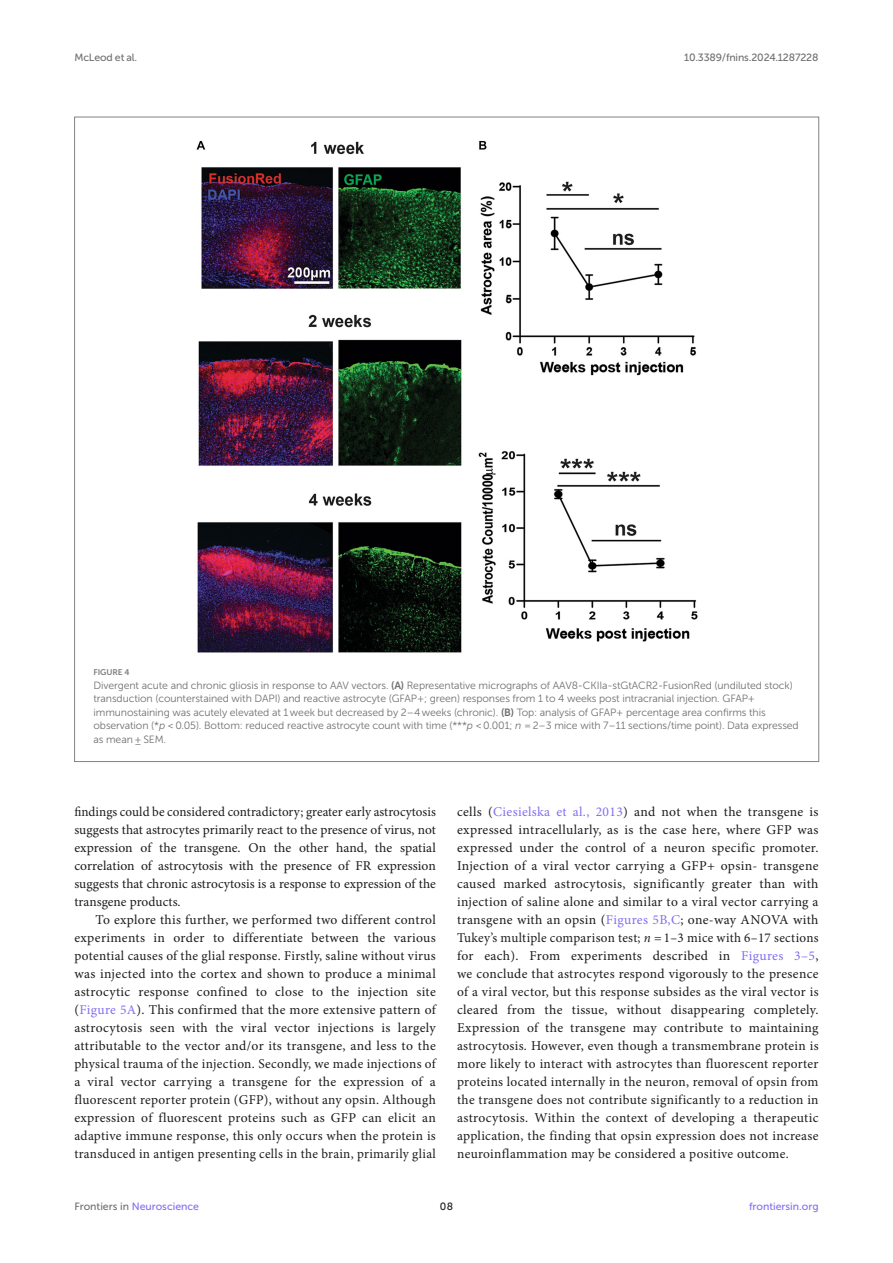
<style>
.page{position:relative;width:893px;height:1263px;background:#fff}
.page>*{position:absolute;margin:0;border:0;box-sizing:border-box;transform-origin:0 0}
.TEXT{font:13.5px/18px "Minion Pro";letter-spacing:.025em;color:#1b1c1b;text-align:justify}
.TEXT_FLUSH{font:13.5px/18px "Minion Pro";color:#1b1c1b;text-align:justify}
.FIG_LEG{font:10.5px/13.5px "Museo Sans 300";letter-spacing:-.01em;color:#706f70}
.t1{font:10.5px "Museo Sans 500";color:#856df0}
.t2{font:10.5px "Museo Sans 500";letter-spacing:-.015em;color:#706f70}
.t3{font:10.5px "Museo Sans 500";color:#1b1c1b}
.FIG_HD{font:8.25px "Museo Sans 700";letter-spacing:-.01em;color:#7e7f7f}
.s1{font-family:"Museo Sans 700"}
.s2{font-style:italic}
.s3{color:#856df0}
.s4{color:#706f70}
</style>
<div class="page">
<img style="left:196px;top:140px;width:502px;height:513px">
<p class="t2" style="left:74px;top:51px;width:64px">McLeod et al.</p>
<p class="t2" style="left:684px;top:51px;width:136px">10.3389/fnins.2024.1287228</p>
<p class="FIG_HD" style="left:94px;top:668px;width:37px">FIGURE 4</p>
<p class="FIG_LEG" style="left:94px;top:678px;width:707px">Divergent acute and chronic gliosis in response to AAV vectors. <span class="s1">(A)</span> Representative micrographs of AAV8-CKIIa-stGtACR2-FusionRed (undiluted stock) transduction (counterstained with DAPI) and reactive astrocyte (GFAP+; green) responses from 1 to 4 weeks post intracranial injection. GFAP+ immunostaining was acutely elevated at 1 week but decreased by 2–4 weeks (chronic). <span class="s1">(B)</span> Top: analysis of GFAP+ percentage area confirms this observation (*<span class="s2">p</span> &lt; 0.05). Bottom: reduced reactive astrocyte count with time (***<span class="s2">p</span> &lt; 0.001; <span class="s2">n</span> = 2–3 mice with 7–11 sections/time point). Data expressed as mean ± SEM.</p>
<p class="TEXT_FLUSH" style="left:74px;top:803px;width:363px">findings could be considered contradictory; greater early astrocytosis suggests that astrocytes primarily react to the presence of virus, not expression of the transgene. On the other hand, the spatial correlation of astrocytosis with the presence of FR expression suggests that chronic astrocytosis is a response to expression of the transgene products.</p>
<p class="TEXT" style="left:74px;top:911px;width:363px;text-indent:21px">To explore this further, we performed two different control experiments in order to differentiate between the various potential causes of the glial response. Firstly, saline without virus was injected into the cortex and shown to produce a minimal astrocytic response confined to close to the injection site (<span class="s3">Figure 5A</span>). This confirmed that the more extensive pattern of astrocytosis seen with the viral vector injections is largely attributable to the vector and/or its transgene, and less to the physical trauma of the injection. Secondly, we made injections of a viral vector carrying a transgene for the expression of a fluorescent reporter protein (GFP), without any opsin. Although expression of fluorescent proteins such as GFP can elicit an adaptive immune response, this only occurs when the protein is transduced in antigen presenting cells in the brain, primarily glial</p>
<p class="TEXT" style="left:457px;top:803px;width:363px">cells (<span class="s3">Ciesielska et al., 2013</span>) and not when the transgene is expressed intracellularly, as is the case here, where GFP was expressed under the control of a neuron specific promoter.<br>Injection of a viral vector carrying a GFP+ opsin- transgene caused marked astrocytosis, significantly greater than with injection of saline alone and similar to a viral vector carrying a transgene with an opsin (<span class="s3">Figures 5B,C</span>; one-way ANOVA with Tukey’s multiple comparison test; <span class="s2">n</span> = 1–3 mice with 6–17 sections for each). From experiments described in <span class="s3">Figures 3–5</span>, we conclude that astrocytes respond vigorously to the presence of a viral vector, but this response subsides as the viral vector is cleared from the tissue, without disappearing completely.<br>Expression of the transgene may contribute to maintaining astrocytosis. However, even though a transmembrane protein is more likely to interact with astrocytes than fluorescent reporter proteins located internally in the neuron, removal of opsin from the transgene does not contribute significantly to a reduction in astrocytosis. Within the context of developing a therapeutic application, the finding that opsin expression does not increase neuroinflammation may be considered a positive outcome.</p>
<p class="t1" style="left:74px;top:1200px;width:126px"><span class="s4">Frontiers in</span> Neuroscience</p>
<p class="t3" style="left:440px;top:1200px;width:15px">08</p>
<p class="t1" style="left:749px;top:1200px;width:71px">frontiersin.org</p>
</div>
